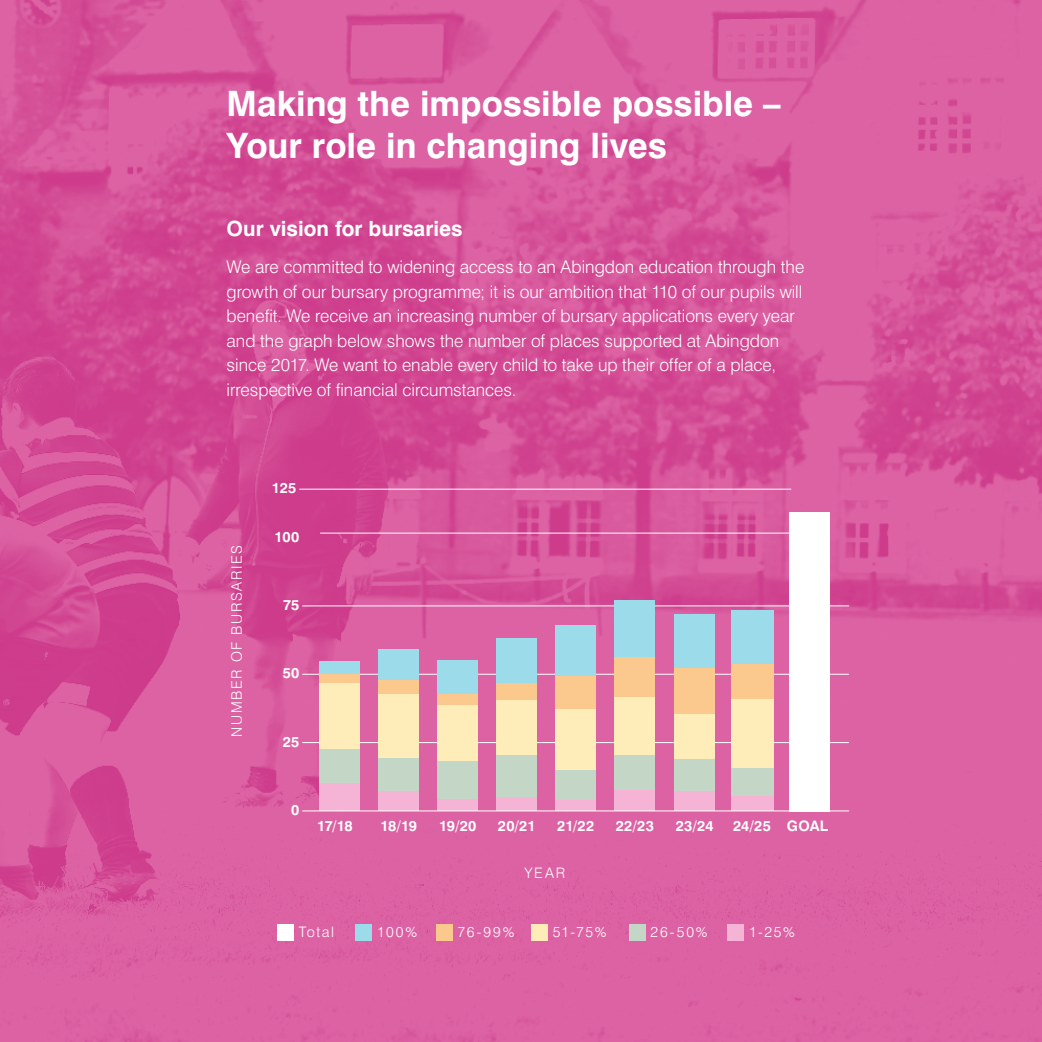
<style>
.page{position:relative;width:1042px;height:1042px;background:#fff}
.page>*{position:absolute;margin:0;border:0;box-sizing:border-box;transform-origin:0 0}
.t1{font:700 35px/42px "Swiss 721 BT";color:#fff}
.t2{font:700 21px "Swiss 721 BT";color:#fff}
.t3{font:300 17.5px/24.5px "Swiss 721 BT";color:#fff}
.t4{font:700 14.53px "Swiss 721 BT";letter-spacing:.01em;color:#fff}
.t5{font:300 14.53px "Swiss 721 BT";letter-spacing:.11em;color:#fff}
</style>
<div class="page">
<img style="left:0;top:0;width:1042px;height:1042px">
<hr style="left:302px;top:742px;width:547px;height:1px;background:#fff">
<hr style="left:302px;top:674px;width:547px;height:1px;background:#fff">
<hr style="left:302px;top:605px;width:547px;height:1px;background:#fff">
<hr style="left:320px;top:533px;width:492px;height:1px;background:#fff">
<hr style="left:299px;top:489px;width:492px;height:1px;background:#fff">
<div style="left:789px;top:512px;width:40px;height:299px;background:#fff"></div>
<div style="left:277px;top:925px;width:17px;height:16px;background:#fff"></div>
<div style="left:356px;top:925px;width:16px;height:16px;background:#9cdbe9"></div>
<div style="left:531px;top:925px;width:17px;height:16px;background:#ffedb9"></div>
<div style="left:436px;top:925px;width:16px;height:16px;background:#fbc98e"></div>
<div style="left:629px;top:925px;width:16px;height:16px;background:#c4d7c6"></div>
<div style="left:728px;top:925px;width:16px;height:16px;background:#f5b3d6"></div>
<div style="left:319px;top:661px;width:41px;height:14px;background:#9cdbe9"></div>
<div style="left:319px;top:675px;width:41px;height:8px;background:#fbc98e"></div>
<div style="left:319px;top:683px;width:41px;height:67px;background:#ffedb9"></div>
<div style="left:319px;top:750px;width:41px;height:33px;background:#c4d7c6"></div>
<div style="left:319px;top:783px;width:41px;height:28px;background:#f5b3d6"></div>
<div style="left:378px;top:650px;width:41px;height:30px;background:#9cdbe9"></div>
<div style="left:378px;top:680px;width:41px;height:14px;background:#fbc98e"></div>
<div style="left:378px;top:694px;width:41px;height:64px;background:#ffedb9"></div>
<div style="left:378px;top:758px;width:41px;height:33px;background:#c4d7c6"></div>
<div style="left:378px;top:791px;width:41px;height:20px;background:#f5b3d6"></div>
<div style="left:437px;top:661px;width:41px;height:33px;background:#9cdbe9"></div>
<div style="left:437px;top:694px;width:41px;height:11px;background:#fbc98e"></div>
<div style="left:437px;top:705px;width:41px;height:56px;background:#ffedb9"></div>
<div style="left:437px;top:761px;width:41px;height:39px;background:#c4d7c6"></div>
<div style="left:437px;top:800px;width:41px;height:11px;background:#f5b3d6"></div>
<div style="left:496px;top:638px;width:41px;height:45px;background:#9cdbe9"></div>
<div style="left:496px;top:683px;width:41px;height:17px;background:#fbc98e"></div>
<div style="left:496px;top:700px;width:41px;height:55px;background:#ffedb9"></div>
<div style="left:496px;top:755px;width:41px;height:42px;background:#c4d7c6"></div>
<div style="left:496px;top:797px;width:41px;height:14px;background:#f5b3d6"></div>
<div style="left:555px;top:625px;width:41px;height:51px;background:#9cdbe9"></div>
<div style="left:555px;top:676px;width:41px;height:33px;background:#fbc98e"></div>
<div style="left:555px;top:709px;width:41px;height:61px;background:#ffedb9"></div>
<div style="left:555px;top:770px;width:41px;height:30px;background:#c4d7c6"></div>
<div style="left:555px;top:800px;width:41px;height:11px;background:#f5b3d6"></div>
<div style="left:614px;top:600px;width:41px;height:57px;background:#9cdbe9"></div>
<div style="left:614px;top:657px;width:41px;height:40px;background:#fbc98e"></div>
<div style="left:614px;top:697px;width:41px;height:60px;background:#ffedb9"></div>
<div style="left:614px;top:755px;width:41px;height:35px;background:#c4d7c6"></div>
<div style="left:614px;top:790px;width:41px;height:21px;background:#f5b3d6"></div>
<div style="left:674px;top:614px;width:40px;height:53px;background:#9cdbe9"></div>
<div style="left:674px;top:667px;width:40px;height:47px;background:#fbc98e"></div>
<div style="left:674px;top:714px;width:40px;height:46px;background:#ffedb9"></div>
<div style="left:674px;top:759px;width:40px;height:33px;background:#c4d7c6"></div>
<div style="left:674px;top:792px;width:40px;height:19px;background:#f5b3d6"></div>
<div style="left:731px;top:610px;width:42px;height:54px;background:#9cdbe9"></div>
<div style="left:731px;top:664px;width:42px;height:35px;background:#fbc98e"></div>
<div style="left:731px;top:699px;width:42px;height:70px;background:#ffedb9"></div>
<div style="left:731px;top:768px;width:42px;height:28px;background:#c4d7c6"></div>
<div style="left:731px;top:796px;width:42px;height:15px;background:#f5b3d6"></div>
<hr style="left:302px;top:810px;width:547px;height:1px;background:#fff">
<h1 class="t1" style="left:227px;top:86px;width:555px">Making the impossible possible –<br>Your role in changing lives</h1>
<p class="t2" style="left:227px;top:221px;width:237px">Our vision for bursaries</p>
<p class="t3" style="left:227px;top:256px;width:579px">We are committed to widening access to an Abingdon education through the growth of our bursary programme; it is our ambition that 110 of our pupils will benefit. We receive an increasing number of bursary applications every year and the graph below shows the number of places supported at Abingdon since 2017. We want to enable every child to take up their offer of a place, irrespective of financial circumstances.</p>
<p class="t4" style="left:272px;top:482px;width:26px">125</p>
<p class="t5" style="left:228px;top:736px;width:193px;rotate:-90deg">NUMBER OF BURSARIES</p>
<p class="t4" style="left:275px;top:531px;width:26px">100</p>
<p class="t4" style="left:283px;top:599px;width:18px">75</p>
<p class="t4" style="left:283px;top:668px;width:18px">50</p>
<p class="t4" style="left:283px;top:736px;width:18px">25</p>
<p class="t4" style="left:291px;top:804px;width:10px">0</p>
<p class="t4" style="left:317px;top:820px;width:37px">17/18</p>
<p class="t4" style="left:380px;top:820px;width:38px">18/19</p>
<p class="t4" style="left:439px;top:820px;width:39px">19/20</p>
<p class="t4" style="left:498px;top:820px;width:39px">20/21</p>
<p class="t4" style="left:557px;top:820px;width:39px">21/22</p>
<p class="t4" style="left:616px;top:820px;width:40px">22/23</p>
<p class="t4" style="left:676px;top:820px;width:39px">23/24</p>
<p class="t4" style="left:787px;top:820px;width:43px">GOAL</p>
<p class="t4" style="left:733px;top:820px;width:39px">24/25</p>
<p class="t5" style="left:524px;top:864px;width:42px">YEAR</p>
<p class="t5" style="left:299px;top:924px;width:37px">Total</p>
<p class="t5" style="left:377px;top:924px;width:42px">100%</p>
<p class="t5" style="left:457px;top:924px;width:58px">76-99%</p>
<p class="t5" style="left:553px;top:924px;width:55px">51-75%</p>
<p class="t5" style="left:650px;top:924px;width:59px">26-50%</p>
<p class="t5" style="left:749px;top:924px;width:47px">1-25%</p>
</div>
